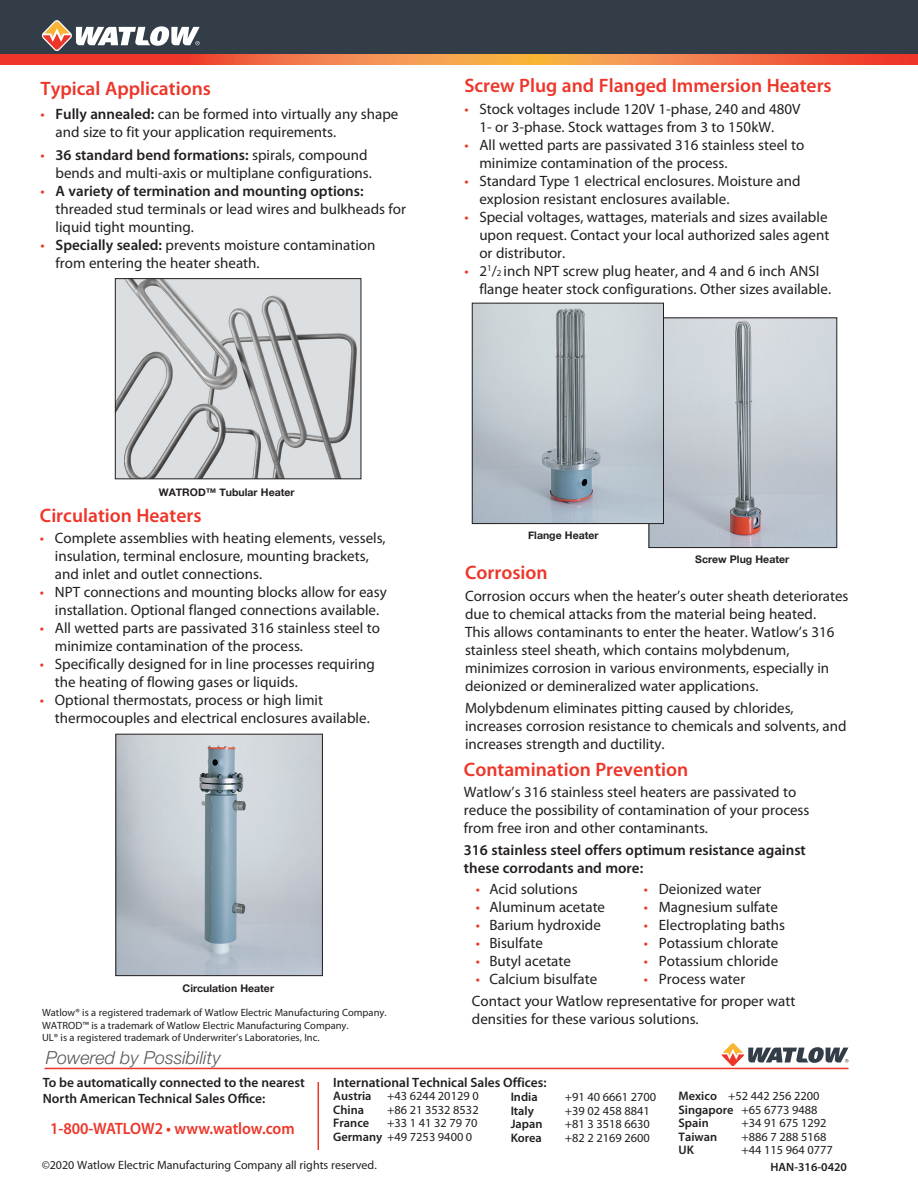
<style>
.page{position:relative;width:918px;height:1188px;background:#fff}
.page>*{position:absolute;margin:0;border:0;box-sizing:border-box;transform-origin:0 0}
.t1{font:600 19.5px "Myriad Pro";color:#ee3529}
.t2{font:italic 300 18px "Helvetica Neue LT Std";color:#57585a}
.t3{font:600 16.5px "Myriad Pro";color:#ee3529;scale:.95 1}
.t4{font:15px/18px "Myriad Pro";color:#231f20}
.t5{font:600 15px/18px "Myriad Pro";color:#231f20}
.t6{font:600 13.5px/16.2px "Myriad Pro";color:#231f20}
.t7{font:12.3px/13.5px "Myriad Pro";color:#231f20}
.t8{font:600 12.3px "Myriad Pro";color:#231f20}
.t9{font:12px "Myriad Pro";color:#231f20}
.t10{font:600 12px "Myriad Pro";color:#231f20}
.t11{font:10.5px/12.6px "Myriad Pro";color:#231f20}
.t12{font:700 10.5px "Helvetica Neue";color:#231f20}
.s1{color:#ee3529}
.s2{font-weight:600}
.s3{font-size:9px}
</style>
<div class="page">
<div style="left:0;top:0;width:918px;height:54px;background:#323d47"></div>
<svg style="left:0;top:54px;width:918px;height:11px;background:#f16e3f"></svg>
<svg style="left:42px;top:20px;width:158px;height:31px"></svg>
<img style="left:651px;top:319px;width:184px;height:227px">
<div style="left:649px;top:317px;width:188px;height:231px;border:1px solid #231f20"></div>
<img style="left:117px;top:736px;width:204px;height:238px">
<div style="left:115px;top:734px;width:208px;height:242px;border:1px solid #231f20"></div>
<img style="left:474px;top:305px;width:188px;height:217px">
<div style="left:472px;top:303px;width:192px;height:221px;border:1px solid #231f20"></div>
<img style="left:117px;top:280px;width:242px;height:197px">
<div style="left:115px;top:278px;width:246px;height:201px;border:1px solid #231f20"></div>
<hr style="left:45px;top:1068px;width:803px;height:1px;background:#ee3529">
<hr style="left:318px;top:1082px;width:1px;height:68px;background:#ee3529">
<svg style="left:722px;top:1043px;width:127px;height:23px"></svg>
<h1 class="t1" style="left:40px;top:76px;width:172px">Typical Applications</h1>
<p class="t4" style="left:56px;top:105px;width:344px;text-indent:-15px"><span class="s1">•</span> <span class="s2">Fully annealed:</span> can be formed into virtually any shape and size to fit your application requirements.</p>
<p class="t4" style="left:41px;top:146px;width:333px;text-align:right"><span class="s1">•</span> <span class="s2">36 standard bend formations:</span> spirals, compound bends and multi-axis or multiplane configurations.</p>
<p class="t4" style="left:56px;top:182px;width:352px;text-indent:-15px"><span class="s1">•</span> <span class="s2">A variety of termination and mounting options: </span>threaded stud terminals or lead wires and bulkheads for liquid tight mounting.</p>
<p class="t4" style="left:56px;top:236px;width:321px;text-indent:-15px"><span class="s1">•</span> <span class="s2">Specially sealed:</span> prevents moisture contamination from entering the heater sheath.</p>
<h1 class="t1" style="left:464px;top:73px;width:369px">Screw Plug and Flanged Immersion Heaters</h1>
<p class="t4" style="left:479px;top:100px;width:323px;text-indent:-15px"><span class="s1">•</span> Stock voltages include 120V 1-phase, 240 and 480V<br>1- or 3-phase. Stock wattages from 3 to 150kW.</p>
<p class="t4" style="left:479px;top:136px;width:327px;text-indent:-15px"><span class="s1">•</span> All wetted parts are passivated 316 stainless steel to minimize contamination of the process.</p>
<p class="t4" style="left:479px;top:172px;width:323px;text-indent:-15px"><span class="s1">•</span> Standard Type 1 electrical enclosures. Moisture and explosion resistant enclosures available.</p>
<p class="t4" style="left:479px;top:208px;width:351px;text-indent:-15px"><span class="s1">•</span> Special voltages, wattages, materials and sizes available upon request. Contact your local authorized sales agent or distributor.</p>
<p class="t4" style="left:479px;top:262px;width:353px;text-indent:-15px"><span class="s1">•</span> 2<sup>1</sup>/<span class="s3">2</span> inch NPT screw plug heater, and 4 and 6 inch ANSI flange heater stock configurations. Other sizes available.</p>
<p class="t12" style="left:159px;top:484px;width:137px">WATROD™ Tubular Heater</p>
<h1 class="t1" style="left:40px;top:503px;width:163px">Circulation Heaters</h1>
<p class="t4" style="left:55px;top:529px;width:332px;text-indent:-15px"><span class="s1">•</span> Complete assemblies with heating elements, vessels, insulation, terminal enclosure, mounting brackets, and inlet and outlet connections.</p>
<p class="t4" style="left:40px;top:583px;width:348px;text-align:center"><span class="s1">•</span> NPT connections and mounting blocks allow for easy installation. Optional flanged connections available.</p>
<p class="t4" style="left:55px;top:619px;width:327px;text-indent:-15px"><span class="s1">•</span> All wetted parts are passivated 316 stainless steel to minimize contamination of the process.</p>
<p class="t4" style="left:55px;top:655px;width:321px;text-indent:-15px"><span class="s1">•</span> Specifically designed for in line processes requiring the heating of flowing gases or liquids.</p>
<p class="t4" style="left:55px;top:691px;width:316px;text-indent:-15px"><span class="s1">•</span> Optional thermostats, process or high limit thermocouples and electrical enclosures available.</p>
<p class="t12" style="left:183px;top:980px;width:93px">Circulation Heater</p>
<p class="t11" style="left:42px;top:1006px;width:346px">Watlow® is a registered trademark of Watlow Electric Manufacturing Company.<br>WATROD™ is a trademark of Watlow Electric Manufacturing Company.<br>UL® is a registered trademark of Underwriter’s Laboratories, Inc.</p>
<p class="t2" style="left:46px;top:1047px;width:176px">Powered by Possibility</p>
<p class="t12" style="left:528px;top:527px;width:72px">Flange Heater</p>
<p class="t12" style="left:695px;top:551px;width:95px">Screw Plug Heater</p>
<h1 class="t1" style="left:465px;top:560px;width:84px">Corrosion</h1>
<p class="t4" style="left:465px;top:587px;width:385px">Corrosion occurs when the heater’s outer sheath deteriorates due to chemical attacks from the material being heated.<br>This allows contaminants to enter the heater. Watlow’s 316 stainless steel sheath, which contains molybdenum, minimizes corrosion in various environments, especially in deionized or demineralized water applications.</p>
<p class="t4" style="left:465px;top:699px;width:383px">Molybdenum eliminates pitting caused by chlorides, increases corrosion resistance to chemicals and solvents, and increases strength and ductility.</p>
<h1 class="t1" style="left:464px;top:757px;width:226px">Contamination Prevention</h1>
<p class="t4" style="left:464px;top:783px;width:347px">Watlow’s 316 stainless steel heaters are passivated to reduce the possibility of contamination of your process from free iron and other contaminants.</p>
<p class="t5" style="left:464px;top:841px;width:343px">316 stainless steel offers optimum resistance against these corrodants and more:</p>
<p class="t4" style="left:476px;top:880px;width:103px"><span class="s1">•</span> Acid solutions</p>
<p class="t4" style="left:644px;top:880px;width:119px"><span class="s1">•</span> Deionized water</p>
<p class="t4" style="left:476px;top:898px;width:131px"><span class="s1">•</span> Aluminum acetate</p>
<p class="t4" style="left:644px;top:898px;width:136px"><span class="s1">•</span> Magnesium sulfate</p>
<p class="t4" style="left:476px;top:916px;width:126px"><span class="s1">•</span> Barium hydroxide</p>
<p class="t4" style="left:644px;top:916px;width:143px"><span class="s1">•</span> Electroplating baths</p>
<p class="t4" style="left:476px;top:934px;width:68px"><span class="s1">•</span> Bisulfate</p>
<p class="t4" style="left:644px;top:934px;width:136px"><span class="s1">•</span> Potassium chlorate</p>
<p class="t4" style="left:476px;top:952px;width:97px"><span class="s1">•</span> Butyl acetate</p>
<p class="t4" style="left:644px;top:952px;width:136px"><span class="s1">•</span> Potassium chloride</p>
<p class="t4" style="left:476px;top:970px;width:123px"><span class="s1">•</span> Calcium bisulfate</p>
<p class="t4" style="left:472px;top:968px;width:325px;line-height:21.5px;text-indent:172px"><span class="s1">•</span> Process water<br>Contact your Watlow representative for proper watt</p>
<p class="t4" style="left:472px;top:1010px;width:228px">densities for these various solutions.</p>
<p class="t6" style="left:43px;top:1074px;width:264px">To be automatically connected to the nearest<br>North American Technical Sales Office:</p>
<p class="t3" style="left:50px;top:1118px;width:259px">1-800-WATLOW2 • www.watlow.com</p>
<p class="t6" style="left:333px;top:1074px;width:215px">International Technical Sales Offices:</p>
<p class="t8" style="left:333px;top:1088px;width:40px">Austria</p>
<p class="t7" style="left:387px;top:1089px;width:93px">+43 6244 20129 0</p>
<p class="t8" style="left:333px;top:1102px;width:32px">China</p>
<p class="t7" style="left:387px;top:1103px;width:93px">+86 21 3532 8532</p>
<p class="t8" style="left:333px;top:1115px;width:38px">France</p>
<p class="t8" style="left:511px;top:1089px;width:28px">India</p>
<p class="t7" style="left:565px;top:1090px;width:93px">+91 40 6661 2700</p>
<p class="t8" style="left:511px;top:1103px;width:25px">Italy</p>
<p class="t7" style="left:565px;top:1104px;width:87px">+39 02 458 8841</p>
<p class="t8" style="left:511px;top:1116px;width:33px">Japan</p>
<p class="t7" style="left:565px;top:1117px;width:87px">+81 3 3518 6630</p>
<p class="t8" style="left:511px;top:1130px;width:33px">Korea</p>
<p class="t7" style="left:565px;top:1131px;width:87px">+82 2 2169 2600</p>
<p class="t7" style="left:333px;top:1116px;width:146px;text-indent:54px">+33 1 41 32 79 70<br><span class="s2">Germany</span> +49 7253 9400 0</p>
<p class="t7" style="left:679px;top:1089px;width:142px"><span class="s2">Mexico</span> +52 442 256 2200<br><span class="s2">Singapore</span> +65 6773 9488<br><span class="s2">Spain</span></p>
<p class="t7" style="left:742px;top:1116px;width:87px">+34 91 675 1292</p>
<p class="t8" style="left:679px;top:1129px;width:40px">Taiwan</p>
<p class="t7" style="left:742px;top:1130px;width:87px">+886 7 288 5168</p>
<p class="t8" style="left:679px;top:1142px;width:17px">UK</p>
<p class="t7" style="left:742px;top:1143px;width:93px">+44 115 964 0777</p>
<p class="t9" style="left:42px;top:1158px;width:337px">©2020 Watlow Electric Manufacturing Company all rights reserved.</p>
<p class="t10" style="left:771px;top:1159px;width:78px">HAN-316-0420</p>
</div>
